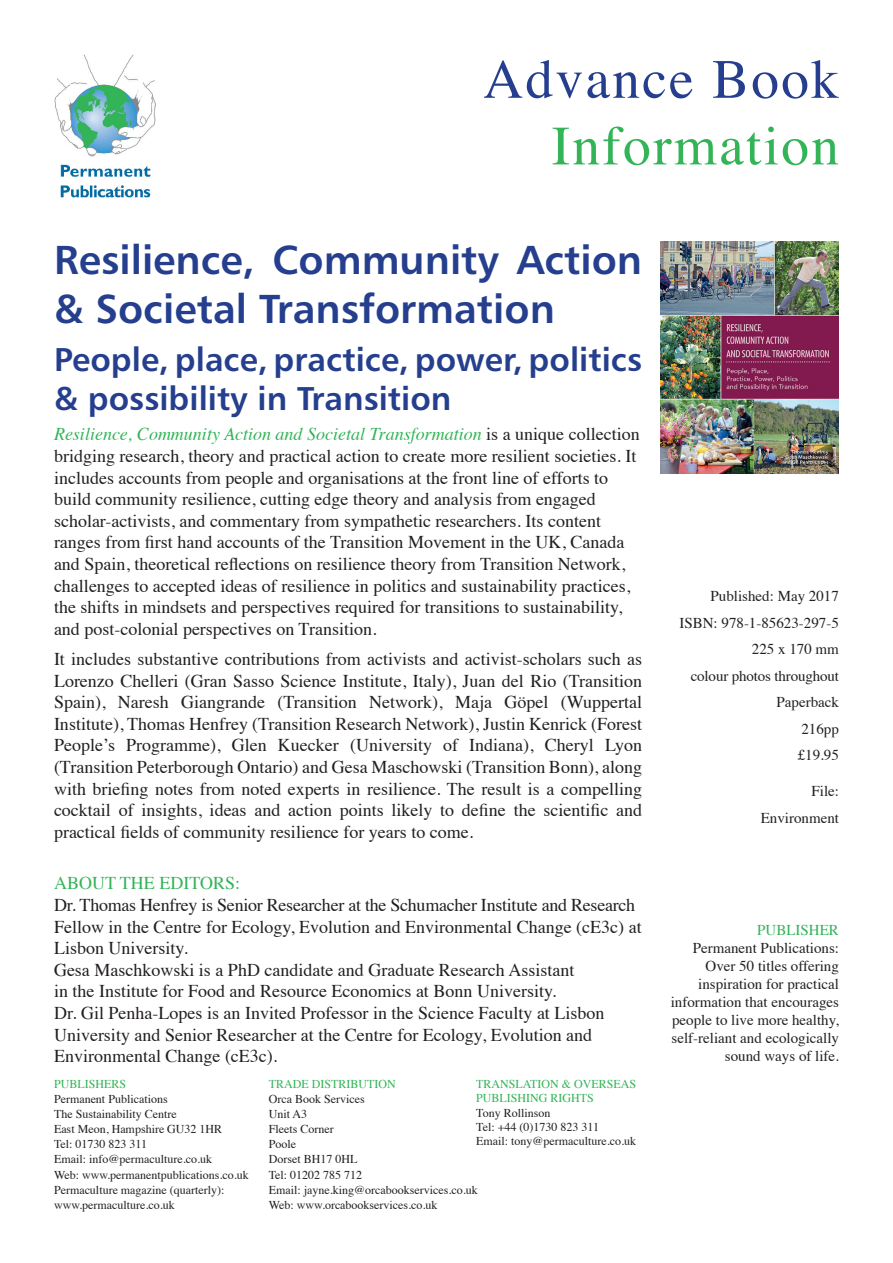
<style>
.page{position:relative;width:893px;height:1263px;background:#fff}
.page>*{position:absolute;margin:0;border:0;box-sizing:border-box;transform-origin:0 0}
.t1{font:55.5px/66.6px "Times";letter-spacing:.04em;color:#253f8e;text-align:right}
.t2{font:40.5px/48.6px "Humanist 777 BT Bold B";color:#253f8e}
.t3{font:33px/39.6px "Humanist 777 BT Bold B";color:#253f8e}
.t4{font:18px/21.6px "Times";color:#231f20}
.t5{font:18px "Times";color:#32b457}
.t6{font:15px/18px "Times";color:#231f20;text-align:justify}
.t7{font:15px "Times";color:#32b457}
.t8{font:12px "Times";color:#231f20}
.t9{font:12px "Times";color:#32b457}
.s1{color:#32b457}
.s2{font-style:italic;color:#32b457}
</style>
<div class="page">
<img style="left:54px;top:54px;width:101px;height:143px">
<img style="left:660px;top:241px;width:179px;height:233px">
<p class="t1" style="left:483px;top:41px;width:357px">Advance Book<br><span class="s1">Information</span></p>
<p class="t2" style="left:54px;top:235px;width:590px">Resilience, Community Action &amp; Societal Transformation</p>
<p class="t3" style="left:54px;top:339px;width:590px">People, place, practice, power, politics &amp; possibility in Transition</p>
<p class="t4" style="left:54px;top:422px;width:587px"><span class="s2">Resilience, Community Action and Societal Transformation</span> is a unique collection bridging research, theory and practical action to create more resilient societies. It includes accounts from people and organisations at the front line of efforts to build community resilience, cutting edge theory and analysis from engaged scholar-activists, and commentary from sympathetic researchers. Its content ranges from first hand accounts of the Transition Movement in the UK, Canada and Spain, theoretical reflections on resilience theory from Transition Network, challenges to accepted ideas of resilience in politics and sustainability practices, the shifts in mindsets and perspectives required for transitions to sustainability, and post-colonial perspectives on Transition.</p>
<p class="t4" style="left:54px;top:646px;width:590px;text-align:justify">It includes substantive contributions from activists and activist-scholars such as Lorenzo Chelleri (Gran Sasso Science Institute, Italy), Juan del Rio (Transition Spain), Naresh Giangrande (Transition Network), Maja Göpel (Wuppertal Institute), Thomas Henfrey (Transition Research Network), Justin Kenrick (Forest People’s Programme), Glen Kuecker (University of Indiana), Cheryl Lyon (Transition Peterborough Ontario) and Gesa Maschowski (Transition Bonn), along with briefing notes from noted experts in resilience. The result is a compelling cocktail of insights, ideas and action points likely to define the scientific and practical fields of community resilience for years to come.</p>
<p class="t5" style="left:54px;top:866px;width:188px">ABOUT THE EDITORS:</p>
<p class="t4" style="left:54px;top:893px;width:589px">Dr. Thomas Henfrey is Senior Researcher at the Schumacher Institute and Research<br>Fellow in the Centre for Ecology, Evolution and Environmental Change (cE3c) at<br>Lisbon University.</p>
<p class="t4" style="left:54px;top:957px;width:522px">Gesa Maschkowski is a PhD candidate and Graduate Research Assistant</p>
<p class="t4" style="left:54px;top:979px;width:504px">in the Institute for Food and Resource Economics at Bonn University.</p>
<p class="t4" style="left:54px;top:1001px;width:552px">Dr. Gil Penha-Lopes is an Invited Professor in the Science Faculty at Lisbon<br>University and Senior Researcher at the Centre for Ecology, Evolution and<br>Environmental Change (cE3c).</p>
<p class="t9" style="left:54px;top:1072px;width:74px">PUBLISHERS</p>
<p class="t8" style="left:54px;top:1087px;width:115px">Permanent Publications</p>
<p class="t8" style="left:54px;top:1103px;width:124px">The Sustainability Centre</p>
<p class="t8" style="left:54px;top:1118px;width:170px">East Meon, Hampshire GU32 1HR</p>
<p class="t8" style="left:54px;top:1133px;width:95px">Tel: 01730 823 311</p>
<p class="t8" style="left:54px;top:1148px;width:160px">Email: info@permaculture.co.uk</p>
<p class="t8" style="left:54px;top:1163px;width:196px">Web: www.permanentpublications.co.uk</p>
<p class="t8" style="left:54px;top:1178px;width:172px">Permaculture magazine (quarterly):</p>
<p class="t8" style="left:54px;top:1194px;width:122px">www.permaculture.co.uk</p>
<p class="t9" style="left:269px;top:1072px;width:128px">TRADE DISTRIBUTION</p>
<p class="t8" style="left:269px;top:1087px;width:97px">Orca Book Services</p>
<p class="t8" style="left:269px;top:1103px;width:40px">Unit A3</p>
<p class="t8" style="left:269px;top:1118px;width:66px">Fleets Corner</p>
<p class="t8" style="left:269px;top:1133px;width:29px">Poole</p>
<p class="t8" style="left:269px;top:1148px;width:90px">Dorset BH17 0HL</p>
<p class="t8" style="left:269px;top:1163px;width:95px">Tel: 01202 785 712</p>
<p class="t8" style="left:269px;top:1178px;width:211px">Email: jayne.king@orcabookservices.co.uk</p>
<p class="t8" style="left:269px;top:1194px;width:170px">Web: www.orcabookservices.co.uk</p>
<p class="t9" style="left:476px;top:1072px;width:162px">TRANSLATION &amp; OVERSEAS</p>
<p class="t9" style="left:476px;top:1087px;width:119px">PUBLISHING RIGHTS</p>
<p class="t8" style="left:476px;top:1101px;width:76px">Tony Rollinson</p>
<p class="t8" style="left:476px;top:1116px;width:124px">Tel: +44 (0)1730 823 311</p>
<p class="t8" style="left:476px;top:1130px;width:162px">Email: tony@permaculture.co.uk</p>
<p class="t6" style="left:711px;top:586px;width:130px">Published: May 2017</p>
<p class="t6" style="left:679px;top:612px;width:161px">ISBN: 978-1-85623-297-5</p>
<p class="t6" style="left:752px;top:639px;width:89px">225 x 170 mm</p>
<p class="t6" style="left:691px;top:665px;width:150px">colour photos throughout</p>
<p class="t6" style="left:776px;top:692px;width:64px">Paperback</p>
<p class="t6" style="left:801px;top:718px;width:39px">216pp</p>
<p class="t6" style="left:798px;top:745px;width:43px">£19.95</p>
<p class="t6" style="left:811px;top:781px;width:29px">File:</p>
<p class="t6" style="left:761px;top:807px;width:80px">Environment</p>
<p class="t7" style="left:757px;top:916px;width:83px">PUBLISHER</p>
<p class="t6" style="left:693px;top:938px;width:148px">Permanent Publications:</p>
<p class="t6" style="left:705px;top:956px;width:135px">Over 50 titles offering</p>
<p class="t6" style="left:671px;top:974px;width:170px;text-indent:27px">inspiration for practical information that encourages people to live more healthy, self-reliant and ecologically</p>
<p class="t6" style="left:725px;top:1046px;width:116px">sound ways of life.</p>
</div>
